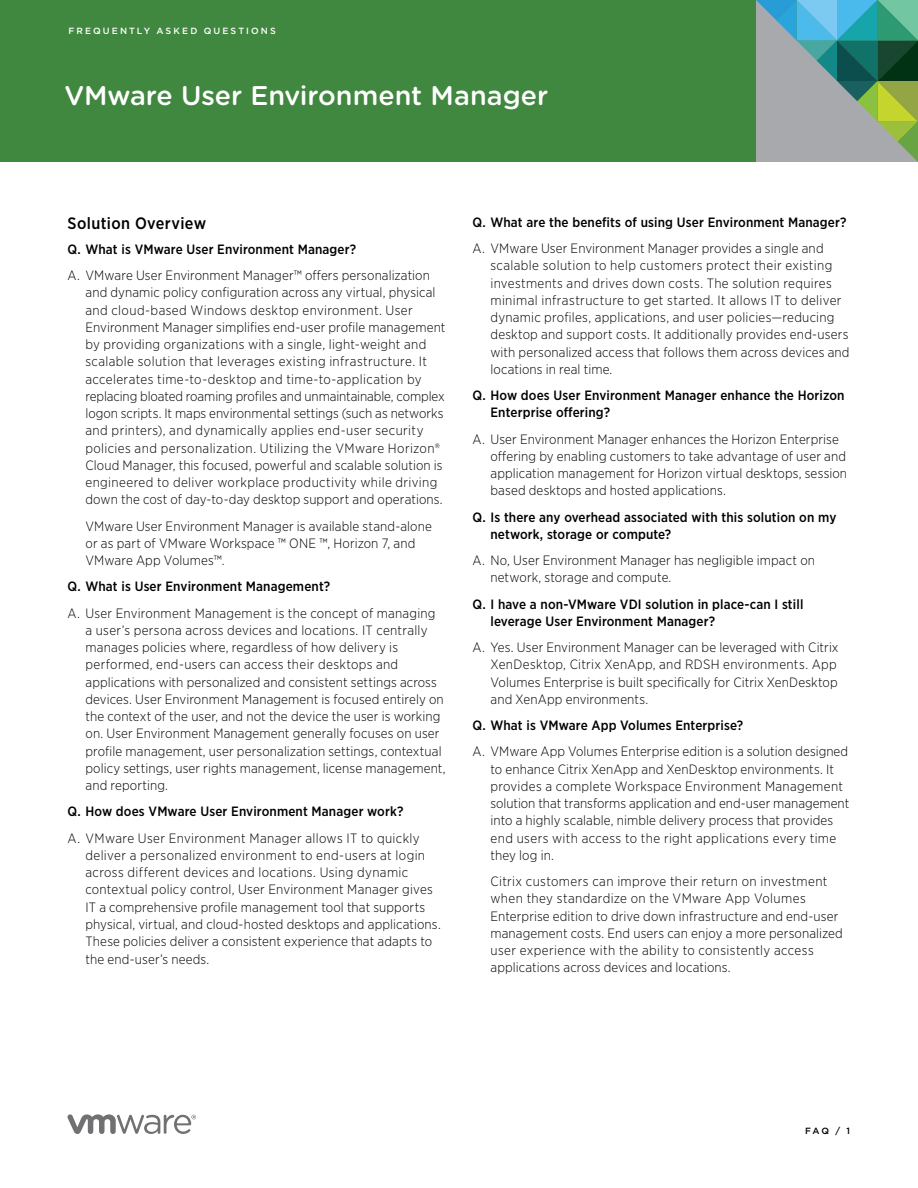
<style>
.page{position:relative;width:918px;height:1188px;background:#fff}
.page>*{position:absolute;margin:0;border:0;box-sizing:border-box;transform-origin:0 0}
.t1{font:500 27px "Gotham Rounded";color:#fff}
.t2{font:500 16.5px "Gotham Narrow";letter-spacing:.025em;color:#000}
.t3{font:300 13.5px/17.2px "Gotham Narrow";letter-spacing:.01em;color:#000}
.t4{font:500 13.5px/17.2px "Gotham Narrow";letter-spacing:.01em;color:#000}
.t5{font:500 9px "Gotham";letter-spacing:.235em;color:#fff}
.t6{font:500 9px "Gotham";color:#000}
</style>
<div class="page">
<div style="left:0;top:0;width:918px;height:162px;background:#40873f"></div>
<svg style="left:756px;top:0;width:162px;height:162px;background:#78a097"></svg>
<svg style="left:68px;top:1114px;width:128px;height:20px"></svg>
<p class="t5" style="left:68px;top:25px;width:209px">FREQUENTLY ASKED QUESTIONS</p>
<h1 class="t1" style="left:64px;top:76px;width:485px">VMware User Environment Manager</h1>
<p class="t2" style="left:68px;top:213px;width:140px">Solution Overview</p>
<p class="t4" style="left:68px;top:240px;width:290px">Q. What is VMware User Environment Manager?</p>
<p class="t3" style="left:85px;top:266px;width:362px;text-indent:-18px">A. VMware User Environment Manager™ offers personalization and dynamic policy configuration across any virtual, physical and cloud-based Windows desktop environment. User Environment Manager simplifies end-user profile management by providing organizations with a single, light-weight and scalable solution that leverages existing infrastructure. It accelerates time-to-desktop and time-to-application by replacing bloated roaming profiles and unmaintainable, complex logon scripts. It maps environmental settings (such as networks and printers), and dynamically applies end-user security policies and personalization. Utilizing the VMware Horizon® Cloud Manager, this focused, powerful and scalable solution is engineered to deliver workplace productivity while driving down the cost of day-to-day desktop support and operations.</p>
<p class="t3" style="left:85px;top:517px;width:348px">VMware User Environment Manager is available stand-alone or as part of VMware Workspace ™ ONE ™, Horizon 7, and<br>VMware App Volumes™.</p>
<p class="t4" style="left:68px;top:578px;width:264px">Q. What is User Environment Management?</p>
<p class="t3" style="left:85px;top:604px;width:362px;text-indent:-18px">A. User Environment Management is the concept of managing a user’s persona across devices and locations. IT centrally manages policies where, regardless of how delivery is performed, end-users can access their desktops and applications with personalized and consistent settings across devices. User Environment Management is focused entirely on the context of the user, and not the device the user is working on. User Environment Management generally focuses on user profile management, user personalization settings, contextual policy settings, user rights management, license management, and reporting.</p>
<p class="t4" style="left:68px;top:803px;width:338px">Q. How does VMware User Environment Manager work?</p>
<p class="t3" style="left:85px;top:829px;width:357px;text-indent:-18px">A. VMware User Environment Manager allows IT to quickly deliver a personalized environment to end-users at login across different devices and locations. Using dynamic contextual policy control, User Environment Manager gives IT a comprehensive profile management tool that supports physical, virtual, and cloud-hosted desktops and applications.<br>These policies deliver a consistent experience that adapts to the end-user’s needs.</p>
<p class="t4" style="left:472px;top:213px;width:376px">Q. What are the benefits of using User Environment Manager?</p>
<p class="t3" style="left:490px;top:239px;width:361px;text-indent:-18px">A. VMware User Environment Manager provides a single and scalable solution to help customers protect their existing investments and drives down costs. The solution requires minimal infrastructure to get started. It allows IT to deliver dynamic profiles, applications, and user policies—reducing desktop and support costs. It additionally provides end-users with personalized access that follows them across devices and locations in real time.</p>
<p class="t4" style="left:490px;top:387px;width:356px;text-indent:-18px">Q. How does User Environment Manager enhance the Horizon<br>Enterprise offering?</p>
<p class="t3" style="left:490px;top:430px;width:358px;text-indent:-18px">A. User Environment Manager enhances the Horizon Enterprise offering by enabling customers to take advantage of user and application management for Horizon virtual desktops, session based desktops and hosted applications.</p>
<p class="t4" style="left:490px;top:508px;width:347px;text-indent:-18px">Q. Is there any overhead associated with this solution on my network, storage or compute?</p>
<p class="t3" style="left:490px;top:551px;width:326px;text-indent:-18px">A. No, User Environment Manager has negligible impact on network, storage and compute.</p>
<p class="t4" style="left:490px;top:595px;width:314px;text-indent:-18px">Q. I have a non-VMware VDI solution in place-can I still leverage User Environment Manager?</p>
<p class="t3" style="left:490px;top:638px;width:350px;text-indent:-18px">A. Yes. User Environment Manager can be leveraged with Citrix XenDesktop, Citrix XenApp, and RDSH environments. App Volumes Enterprise is built specifically for Citrix XenDesktop and XenApp environments.</p>
<p class="t4" style="left:472px;top:717px;width:272px">Q. What is VMware App Volumes Enterprise?</p>
<p class="t3" style="left:490px;top:743px;width:360px;text-indent:-18px">A. VMware App Volumes Enterprise edition is a solution designed to enhance Citrix XenApp and XenDesktop environments. It provides a complete Workspace Environment Management solution that transforms application and end-user management into a highly scalable, nimble delivery process that provides end users with access to the right applications every time they log in.</p>
<p class="t3" style="left:490px;top:872px;width:354px">Citrix customers can improve their return on investment when they standardize on the VMware App Volumes Enterprise edition to drive down infrastructure and end-user management costs. End users can enjoy a more personalized user experience with the ability to consistently access applications across devices and locations.</p>
<p class="t6" style="left:805px;top:1125px;width:46px">FAQ / 1</p>
</div>
